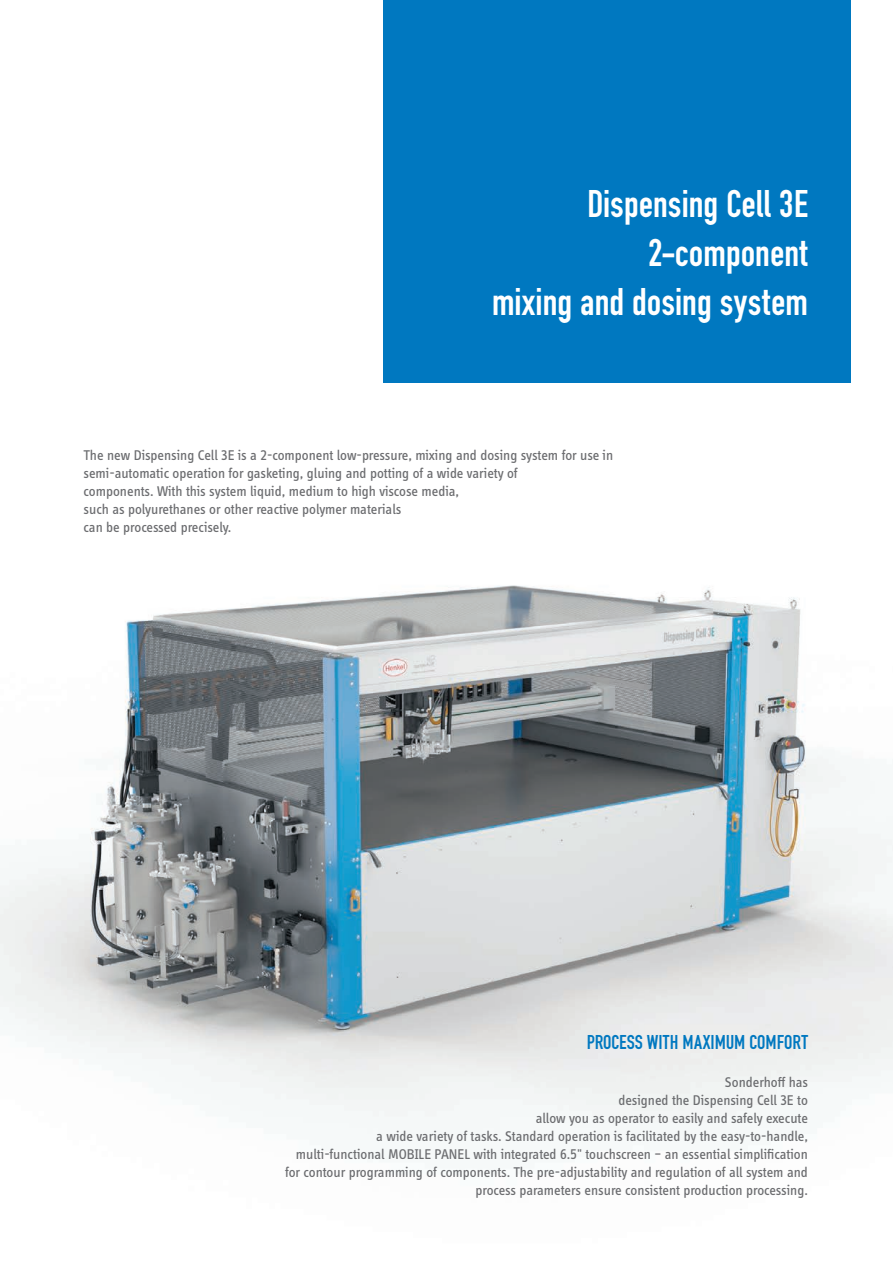
<style>
.page{position:relative;width:893px;height:1263px;background:#fff}
.page>*{position:absolute;margin:0;border:0;box-sizing:border-box;transform-origin:0 0}
.t1{font:40.5px/48.6px "Engschrift DIND";color:#fff;text-align:right}
.t2{font:21px "Engschrift DIND";letter-spacing:.005em;color:#0078c0}
.t3{font:14.55px/18px "Info Display OT";color:#6c6d70}
</style>
<div class="page">
<img style="left:0;top:585px;width:893px;height:538px">
<div style="left:383px;top:0;width:467px;height:383px;background:#0078c0"></div>
<h1 class="t1" style="left:492px;top:181px;width:317px">Dispensing Cell 3E<br>2-component<br>mixing and dosing system</h1>
<p class="t3" style="left:84px;top:446px;width:531px">The new Dispensing Cell 3E is a 2-component low-pressure, mixing and dosing system for use in semi-automatic operation for gasketing, gluing and potting of a wide variety of<br>components. With this system liquid, medium to high viscose media,<br>such as polyurethanes or other reactive polymer materials<br>can be processed precisely.</p>
<h2 class="t2" style="left:587px;top:1030px;width:223px">PROCESS WITH MAXIMUM COMFORT</h2>
<p class="t3" style="left:285px;top:1073px;width:524px;text-align:right">Sonderhoff has<br>designed the Dispensing Cell 3E to<br>allow you as operator to easily and safely execute<br>a wide variety of tasks. Standard operation is facilitated by the easy-to-handle, multi-functional MOBILE PANEL with integrated 6.5" touchscreen – an essential simplification for contour programming of components. The pre-adjustability and regulation of all system and process parameters ensure consistent production processing.</p>
</div>
